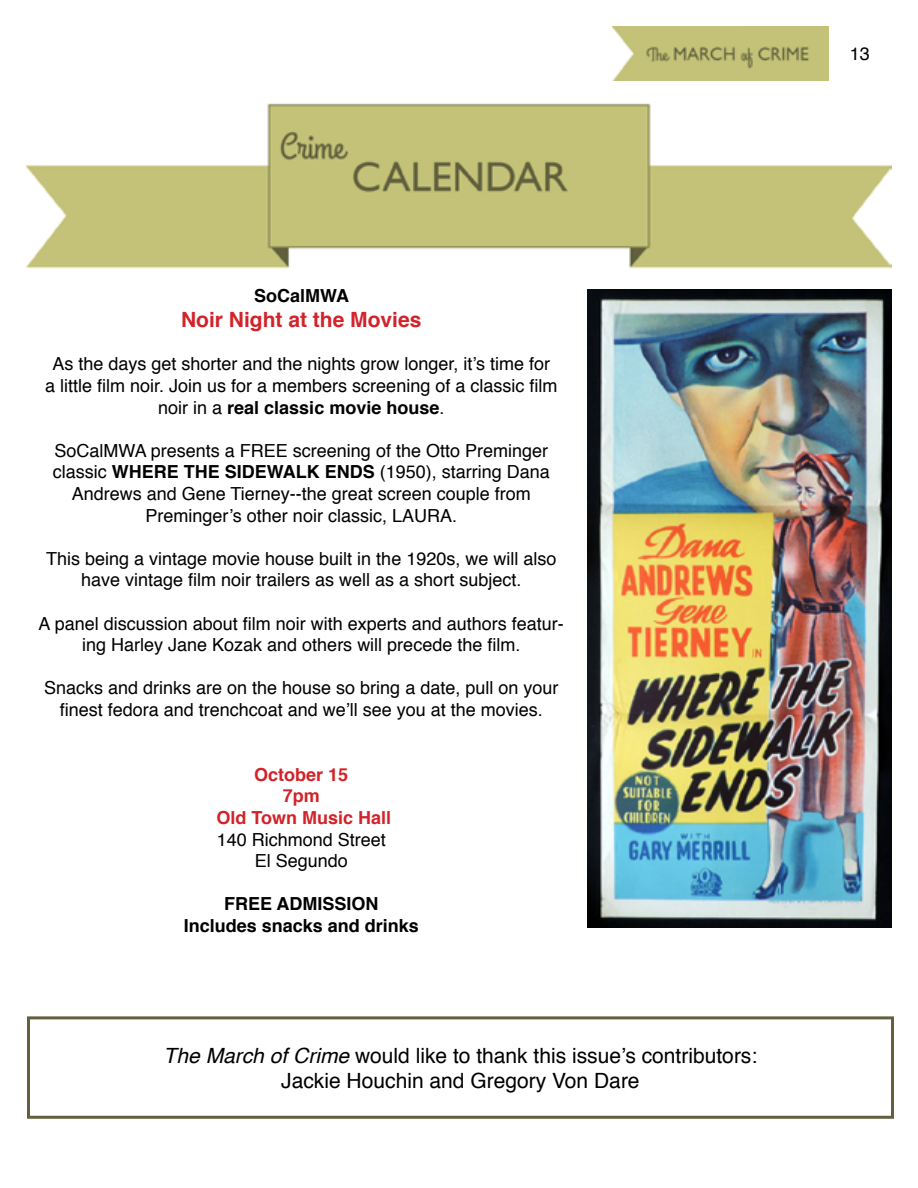
<style>
.page{position:relative;width:918px;height:1188px;background:#fff}
.page>*{position:absolute;margin:0;border:0;box-sizing:border-box;transform-origin:0 0}
.t1{font:21px/25.2px "Helvetica";color:#000;text-align:center}
.t2{font:700 21px "Helvetica";color:#d2232a}
.t3{font:18px/21.6px "Helvetica";color:#000;text-align:center}
.t4{font:700 18px/21.6px "Helvetica";color:#000;text-align:center}
.t5{font:700 18px/21.6px "Helvetica";color:#d2232a;text-align:center}
.s1{font-weight:700}
.s2{font-style:italic}
</style>
<div class="page">
<img style="left:612px;top:27px;width:216px;height:54px">
<img style="left:27px;top:103px;width:864px;height:166px">
<img style="left:588px;top:290px;width:303px;height:637px">
<div style="left:27px;top:1016px;width:867px;height:103px;border:3px solid #62603e"></div>
<p class="t4" style="left:254px;top:285px;width:97px">SoCalMWA</p>
<p class="t2" style="left:181px;top:303px;width:242px">Noir Night at the Movies</p>
<p class="t3" style="left:45px;top:354px;width:514px">As the days get shorter and the nights grow longer, it’s time for a little film noir. Join us for a members screening of a classic film noir in a <span class="s1">real classic movie house</span>.</p>
<p class="t3" style="left:53px;top:440px;width:499px">SoCalMWA presents a FREE screening of the Otto Preminger classic <span class="s1">WHERE THE SIDEWALK ENDS</span> (1950), starring Dana Andrews and Gene Tierney--the great screen couple from Preminger’s other noir classic, LAURA.</p>
<p class="t3" style="left:46px;top:548px;width:512px">This being a vintage movie house built in the 1920s, we will also have vintage film noir trailers as well as a short subject.</p>
<p class="t3" style="left:39px;top:613px;width:527px">A panel discussion about film noir with experts and authors featur&shy;ing Harley Jane Kozak and others will precede the film.</p>
<p class="t3" style="left:44px;top:678px;width:516px">Snacks and drinks are on the house so bring a date, pull on your finest fedora and trenchcoat and we’ll see you at the movies.</p>
<p class="t5" style="left:216px;top:764px;width:176px">October 15<br>7pm<br>Old Town Music Hall</p>
<p class="t3" style="left:217px;top:829px;width:171px">140 Richmond Street<br>El Segundo</p>
<p class="t4" style="left:184px;top:893px;width:237px">FREE ADMISSION<br>Includes snacks and drinks</p>
<p class="t1" style="left:164px;top:1044px;width:595px"><span class="s2">The March of Crime</span> would like to thank this issue’s contributors:<br>Jackie Houchin and Gregory Von Dare</p>
<p class="t3" style="left:850px;top:44px;width:22px">13</p>
</div>
